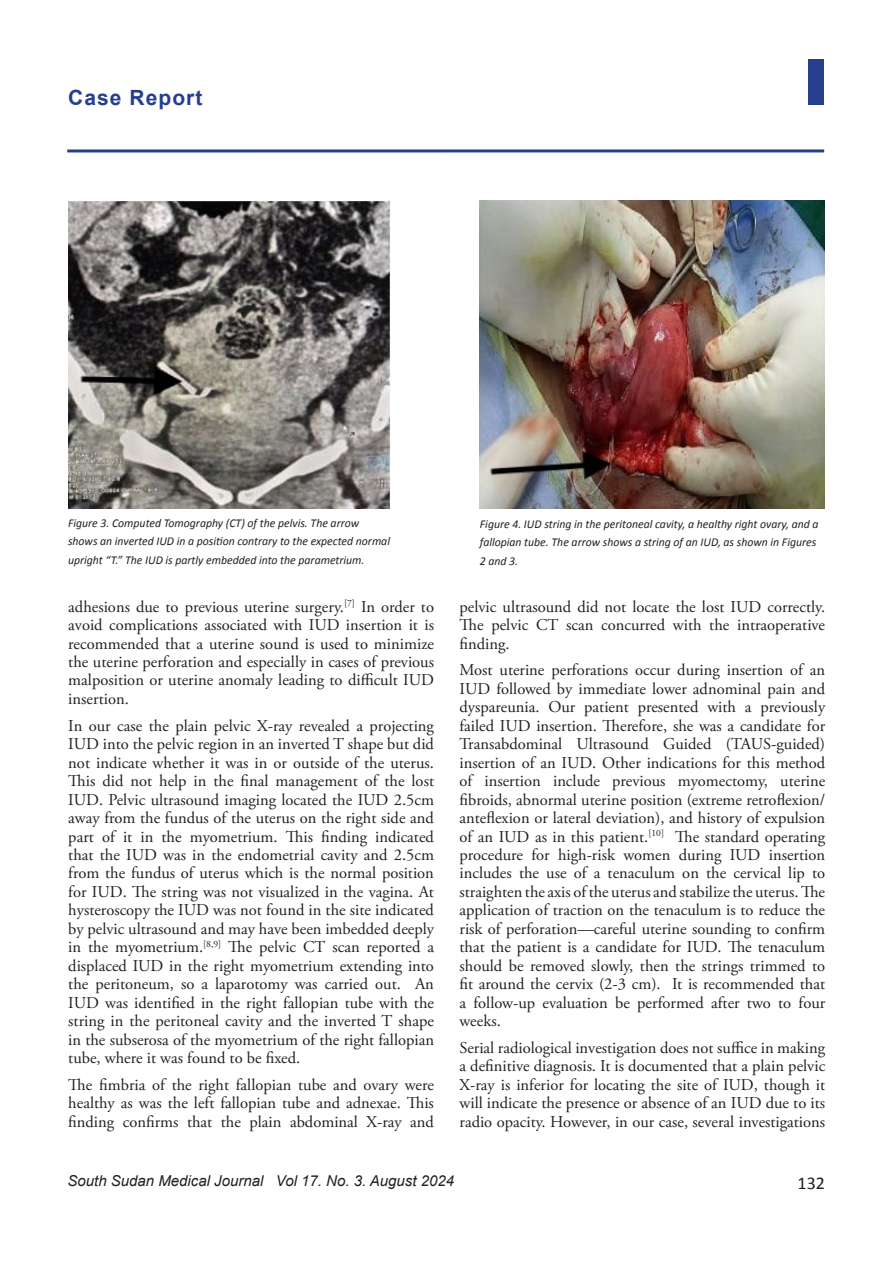
<style>
.page{position:relative;width:893px;height:1263px;background:#fff}
.page>*{position:absolute;margin:0;border:0;box-sizing:border-box;transform-origin:0 0}
.Sidebar{font:700 21px "Arial";letter-spacing:.05em;color:#253f8e}
.t1{font:18px "Calibri";color:#231f20}
.t2{font:16.5px/18.5px "Adobe Garamond Pro";color:#231f20;text-align:justify}
.t3{font:italic 15px "Arial";color:#231f20}
.t4{font:italic 12px/18.5px "Calibri";color:#231f20}
</style>
<div class="page">
<div style="left:809px;top:60px;width:15px;height:45px;background:#253f8e"></div>
<hr style="left:67px;top:149px;width:757px;height:3px;background:#253f8e">
<img style="left:68px;top:201px;width:322px;height:308px">
<img style="left:480px;top:201px;width:344px;height:308px">
<p class="Sidebar" style="left:68px;top:84px;width:136px">Case Report</p>
<p class="t4" style="left:68px;top:513px;width:323px">Figure 3. Computed Tomography (CT) of the pelvis. The arrow shows an inverted IUD in a position contrary to the expected normal upright “T.” The IUD is partly embedded into the parametrium.</p>
<p class="t4" style="left:480px;top:514px;width:340px">Figure 4. IUD string in the peritoneal cavity, a healthy right ovary, and a fallopian tube. The arrow shows a string of an IUD, as shown in Figures<br>2 and 3.</p>
<p class="t2" style="left:68px;top:598px;width:367px">adhesions due to previous uterine surgery.<sup>[7]</sup> In order to avoid complications associated with IUD insertion it is recommended that a uterine sound is used to minimize the uterine perforation and especially in cases of previous malposition or uterine anomaly leading to difficult IUD insertion.</p>
<p class="t2" style="left:68px;top:717px;width:367px">In our case the plain pelvic X-ray revealed a projecting IUD into the pelvic region in an inverted T shape but did not indicate whether it was in or outside of the uterus.<br>This did not help in the final management of the lost IUD. Pelvic ultrasound imaging located the IUD 2.5cm away from the fundus of the uterus on the right side and part of it in the myometrium. This finding indicated that the IUD was in the endometrial cavity and 2.5cm from the fundus of uterus which is the normal position for IUD. The string was not visualized in the vagina. At hysteroscopy the IUD was not found in the site indicated by pelvic ultrasound and may have been imbedded deeply in the myometrium.<sup>[8,9]</sup> The pelvic CT scan reported a displaced IUD in the right myometrium extending into the peritoneum, so a laparotomy was carried out. An IUD was identified in the right fallopian tube with the string in the peritoneal cavity and the inverted T shape in the subserosa of the myometrium of the right fallopian tube, where it was found to be fixed.</p>
<p class="t2" style="left:68px;top:1076px;width:367px">The fimbria of the right fallopian tube and ovary were healthy as was the left fallopian tube and adnexae. This finding confirms that the plain abdominal X-ray and</p>
<p class="t2" style="left:459px;top:598px;width:367px">pelvic ultrasound did not locate the lost IUD correctly.<br>The pelvic CT scan concurred with the intraoperative finding.</p>
<p class="t2" style="left:459px;top:662px;width:367px">Most uterine perforations occur during insertion of an IUD followed by immediate lower adnominal pain and dyspareunia. Our patient presented with a previously failed IUD insertion. Therefore, she was a candidate for Transabdominal Ultrasound Guided (TAUS-guided) insertion of an IUD. Other indications for this method of insertion include previous myomectomy, uterine fibroids, abnormal uterine position (extreme retroflexion/ anteflexion or lateral deviation), and history of expulsion of an IUD as in this patient.<sup>[10]</sup> The standard operating procedure for high-risk women during IUD insertion includes the use of a tenaculum on the cervical lip to straighten the axis of the uterus and stabilize the uterus. The application of traction on the tenaculum is to reduce the risk of perforation—careful uterine sounding to confirm that the patient is a candidate for IUD. The tenaculum should be removed slowly, then the strings trimmed to fit around the cervix (2-3 cm). It is recommended that a follow-up evaluation be performed after two to four weeks.</p>
<p class="t2" style="left:459px;top:1039px;width:367px">Serial radiological investigation does not suffice in making a definitive diagnosis. It is documented that a plain pelvic X-ray is inferior for locating the site of IUD, though it will indicate the presence or absence of an IUD due to its radio opacity. However, in our case, several investigations</p>
<p class="t3" style="left:68px;top:1171px;width:388px">South Sudan Medical Journal Vol 17. No. 3. August 2024</p>
<p class="t1" style="left:798px;top:1171px;width:29px">132</p>
</div>
